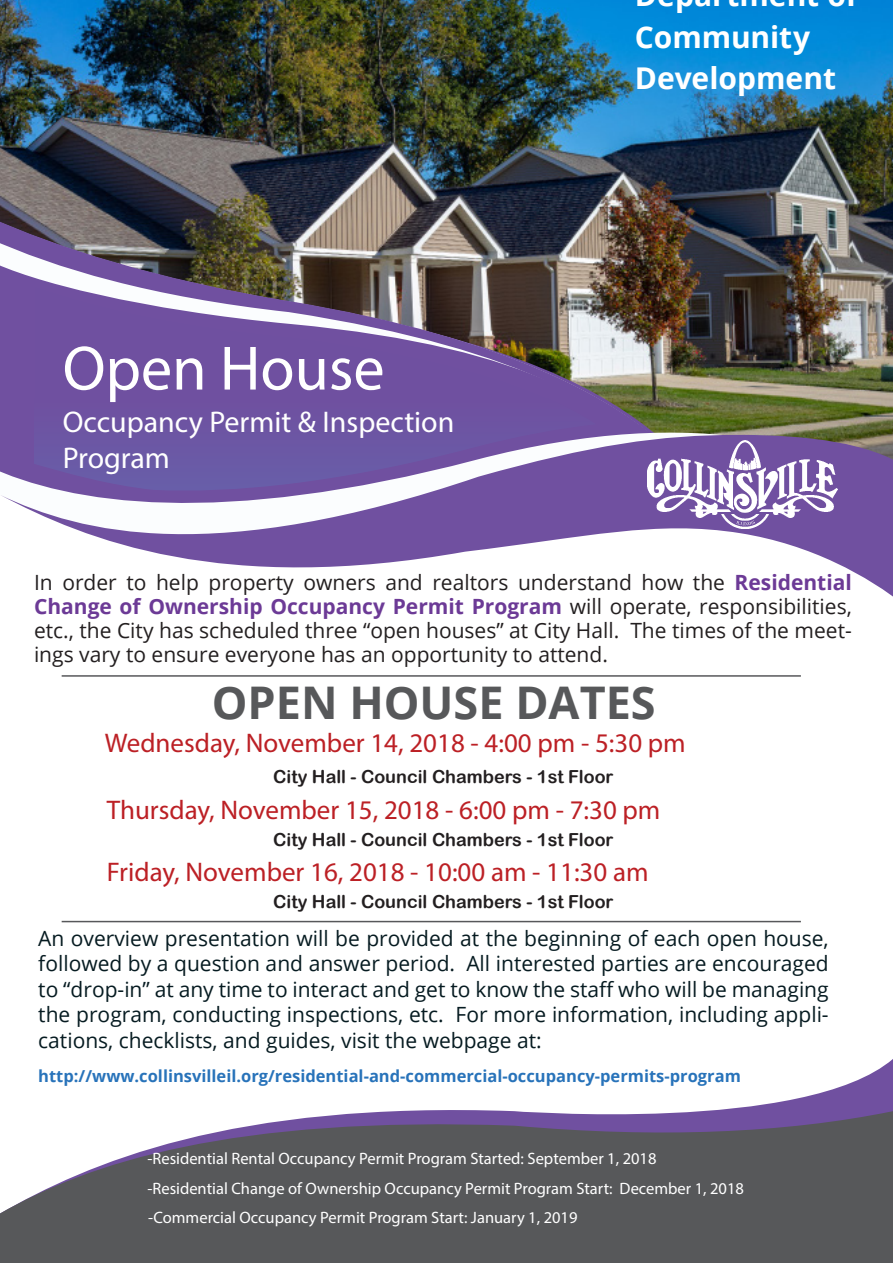
<style>
.page{position:relative;width:893px;height:1263px;background:#fff}
.page>*{position:absolute;margin:0;border:0;box-sizing:border-box;transform-origin:0 0}
.headline{font:63.15px "Myriad Pro";color:#fff}
.body_text{font:700 45px "Open Sans";color:#57585a}
.headline-2{font:30px/36px "Myriad Pro";color:#fff}
.body_text-2{font:700 30px "Open Sans";color:#fff}
.body_text-3{font:27px "Myriad Pro";color:#bc2025}
.body_text-4{font:21px/25.5px "Open Sans";color:#061b21;text-align:justify}
.body_text-5{font:21px/24px "Open Sans";color:#231f20;text-align:justify}
.body_text-6{font:18px "Arial Rounded MT Bold";color:#231f20}
.body_text-7{font:16.5px "Myriad Pro";color:#fff}
.body_text-8{font:700 16.5px "Open Sans";color:#2873ba}
.s1{font-weight:700;color:#6c3a96}
</style>
<div class="page">
<img style="left:0;top:0;width:893px;height:399px">
<img style="left:0;top:216px;width:669px;height:183px">
<svg style="left:0;top:399px;width:893px;height:36px;background:#6c6c52"></svg>
<svg style="left:0;top:435px;width:893px;height:162px"></svg>
<svg style="left:34px;top:286px;width:562px;height:206px;background:#77609d"></svg>
<svg style="left:402px;top:1059px;width:491px;height:52px"></svg>
<svg style="left:0;top:1111px;width:893px;height:152px;background:#6a6970"></svg>
<hr style="left:62px;top:675px;width:739px;height:2px;background:#57585a">
<hr style="left:62px;top:921px;width:739px;height:1px;background:#57585a">
<img style="left:647px;top:440px;width:190px;height:88px">
<p class="headline" style="left:63px;top:329px;width:323px">Open House</p>
<p class="headline-2" style="left:63px;top:404px;width:393px">Occupancy Permit &amp; Inspection<br>Program</p>
<p class="body_text-2" style="left:675px;top:-26px;width:20px">p</p>
<p class="body_text-2" style="left:635px;top:16px;width:177px">Community</p>
<p class="body_text-2" style="left:635px;top:57px;width:203px">Development</p>
<p class="body_text-5" style="left:34px;top:570px;width:819px">In order to help property owners and realtors understand how the <span class="s1">Residential Change of Ownership Occupancy Permit Program</span> will operate, responsibilities, etc., the City has scheduled three “open houses” at City Hall. The times of the meet&shy;ings vary to ensure everyone has an opportunity to attend.</p>
<p class="body_text" style="left:212px;top:671px;width:445px">OPEN HOUSE DATES</p>
<p class="body_text-3" style="left:105px;top:727px;width:582px">Wednesday, November 14, 2018 - 4:00 pm - 5:30 pm</p>
<p class="body_text-6" style="left:273px;top:766px;width:342px">City Hall - Council Chambers - 1st Floor</p>
<p class="body_text-3" style="left:107px;top:793px;width:555px">Thursday, November 15, 2018 - 6:00 pm - 7:30 pm</p>
<p class="body_text-3" style="left:107px;top:855px;width:543px">Friday, November 16, 2018 - 10:00 am - 11:30 am</p>
<p class="body_text-6" style="left:273px;top:829px;width:342px">City Hall - Council Chambers - 1st Floor</p>
<p class="body_text-6" style="left:273px;top:891px;width:342px">City Hall - Council Chambers - 1st Floor</p>
<p class="body_text-4" style="left:38px;top:925px;width:792px">An overview presentation will be provided at the beginning of each open house, followed by a question and answer period. All interested parties are encouraged to “drop-in” at any time to interact and get to know the staff who will be managing the program, conducting inspections, etc. For more information, including appli&shy;cations, checklists, and guides, visit the webpage at:</p>
<p class="body_text-8" style="left:38px;top:1064px;width:704px">http://www.collinsvilleil.org/residential-and-commercial-occupancy-permits-program</p>
<p class="body_text-7" style="left:147px;top:1149px;width:511px">-Residential Rental Occupancy Permit Program Started: September 1, 2018</p>
<p class="body_text-7" style="left:147px;top:1178px;width:598px">-Residential Change of Ownership Occupancy Permit Program Start: December 1, 2018</p>
<p class="body_text-7" style="left:148px;top:1207px;width:431px">-Commercial Occupancy Permit Program Start: January 1, 2019</p>
</div>
